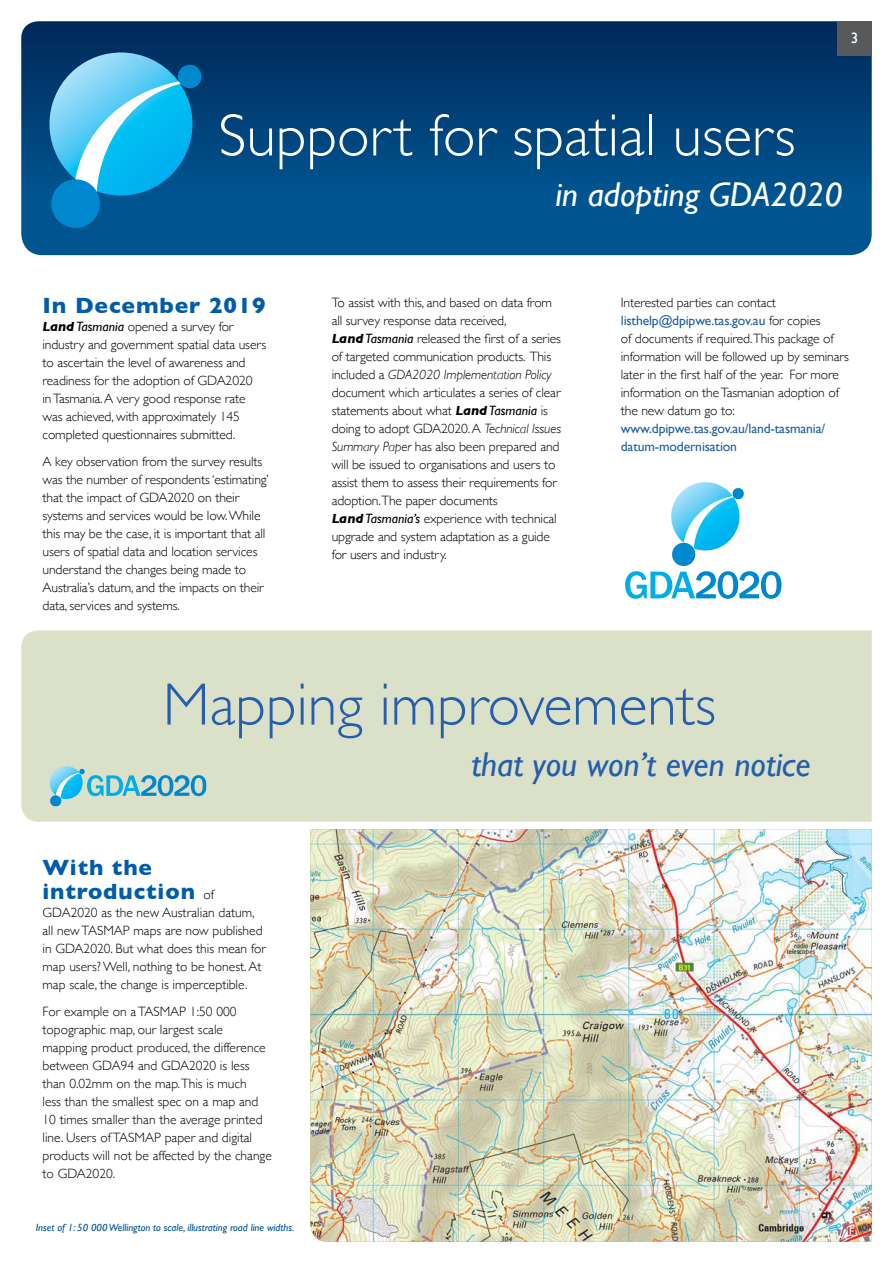
<style>
.page{position:relative;width:893px;height:1263px;background:#fff}
.page>*{position:absolute;margin:0;border:0;box-sizing:border-box;transform-origin:0 0}
.Intro{font:300 60px "Gill Sans";color:#fff}
.Intro-2{font:300 60px "Gill Sans";color:#265eac}
.Intro-3{font:italic 34.5px "Gill Sans";color:#265eac}
.Intro-4{font:italic 34.5px "Gill Sans";color:#fff}
.text{font:700 22.5px/24px "Gill Sans";letter-spacing:.04em;color:#005cab}
.t1{font:15px "Gill Sans";color:#fff}
.text-2{font:300 13.5px/18px "Gill Sans";letter-spacing:-.01em;color:#000}
.captions{font:italic 10.5px "Gill Sans";color:#005295}
.s1{font-weight:700;font-style:italic}
.s2{font-weight:400;font-style:italic}
.s3{font-style:italic}
.s4{font-weight:400;color:#215e9e}
.s5{font-weight:300;font-size:13.5px;color:#000}
</style>
<div class="page">
<svg style="left:21px;top:21px;width:851px;height:234px;background:#00447b"></svg>
<div style="left:21px;top:630px;width:851px;height:192px;background:#dbe1c8"></div>
<svg style="left:50px;top:766px;width:157px;height:40px;background:#9bcfd1"></svg>
<svg style="left:625px;top:482px;width:156px;height:117px"></svg>
<svg style="left:41px;top:52px;width:162px;height:179px;background:#2d96c7"></svg>
<img style="left:310px;top:829px;width:562px;height:413px">
<div style="left:838px;top:21px;width:34px;height:34px;background:#58595b"></div>
<p class="t1" style="left:851px;top:30px;width:9px">3</p>
<p class="Intro" style="left:218px;top:88px;width:579px">Support for spatial users</p>
<p class="Intro-4" style="left:555px;top:175px;width:288px">in adopting GDA2020</p>
<p class="text" style="left:43px;top:293px;width:225px">In December 2019</p>
<p class="text-2" style="left:43px;top:317px;width:225px"><span class="s1">Land</span> <span class="s2">Tasmania</span> opened a survey for industry and government spatial data users to ascertain the level of awareness and readiness for the adoption of GDA2020<br>in Tasmania. A very good response rate was achieved, with approximately 145 completed questionnaires submitted.</p>
<p class="text-2" style="left:43px;top:452px;width:228px">A key observation from the survey results was the number of respondents ‘estimating’ that the impact of GDA2020 on their systems and services would be low. While this may be the case, it is important that all users of spatial data and location services understand the changes being made to Australia’s datum, and the impacts on their data, services and systems.</p>
<p class="text-2" style="left:332px;top:293px;width:231px">To assist with this, and based on data from all survey response data received,<br><span class="s1">Land</span> <span class="s2">Tasmania</span> released the first of a series of targeted communication products. This included a <span class="s3">GDA2020 Implementation Policy </span>document which articulates a series of clear statements about what <span class="s1">Land</span> <span class="s2">Tasmania</span> is doing to adopt GDA2020. A <span class="s3">Technical Issues Summary Paper</span> has also been prepared and will be issued to organisations and users to assist them to assess their requirements for adoption.The paper documents<br><span class="s1">Land</span> <span class="s2">Tasmania’s</span> experience with technical upgrade and system adaptation as a guide for users and industry.</p>
<p class="text-2" style="left:621px;top:293px;width:230px">Interested parties can contact <span class="s4">listhelp@dpipwe.tas.gov.au</span> for copies<br>of documents if required.This package of information will be followed up by seminars later in the first half of the year. For more information on the Tasmanian adoption of the new datum go to: <span class="s4">www.dpipwe.tas.gov.au/land-tasmania/ datum-modernisation</span></p>
<p class="Intro-2" style="left:163px;top:658px;width:555px">Mapping improvements</p>
<p class="Intro-3" style="left:471px;top:744px;width:341px">that you won’t even notice</p>
<p class="text" style="left:43px;top:855px;width:173px">With the introduction <span class="s5">of</span></p>
<p class="text-2" style="left:43px;top:903px;width:225px">GDA2020 as the new Australian datum, all new TASMAP maps are now published in GDA2020. But what does this mean for map users? Well, nothing to be honest. At map scale, the change is imperceptible.</p>
<p class="text-2" style="left:43px;top:1001px;width:231px">For example on a TASMAP 1:50 000 topographic map, our largest scale<br>mapping product produced, the difference between GDA94 and GDA2020 is less than 0.02mm on the map.This is much<br>less than the smallest spec on a map and 10 times smaller than the average printed line. Users of TASMAP paper and digital products will not be affected by the change to GDA2020.</p>
<p class="captions" style="left:36px;top:1222px;width:260px">Inset of 1: 50 000 Wellington to scale, illustrating road line widths.</p>
</div>
